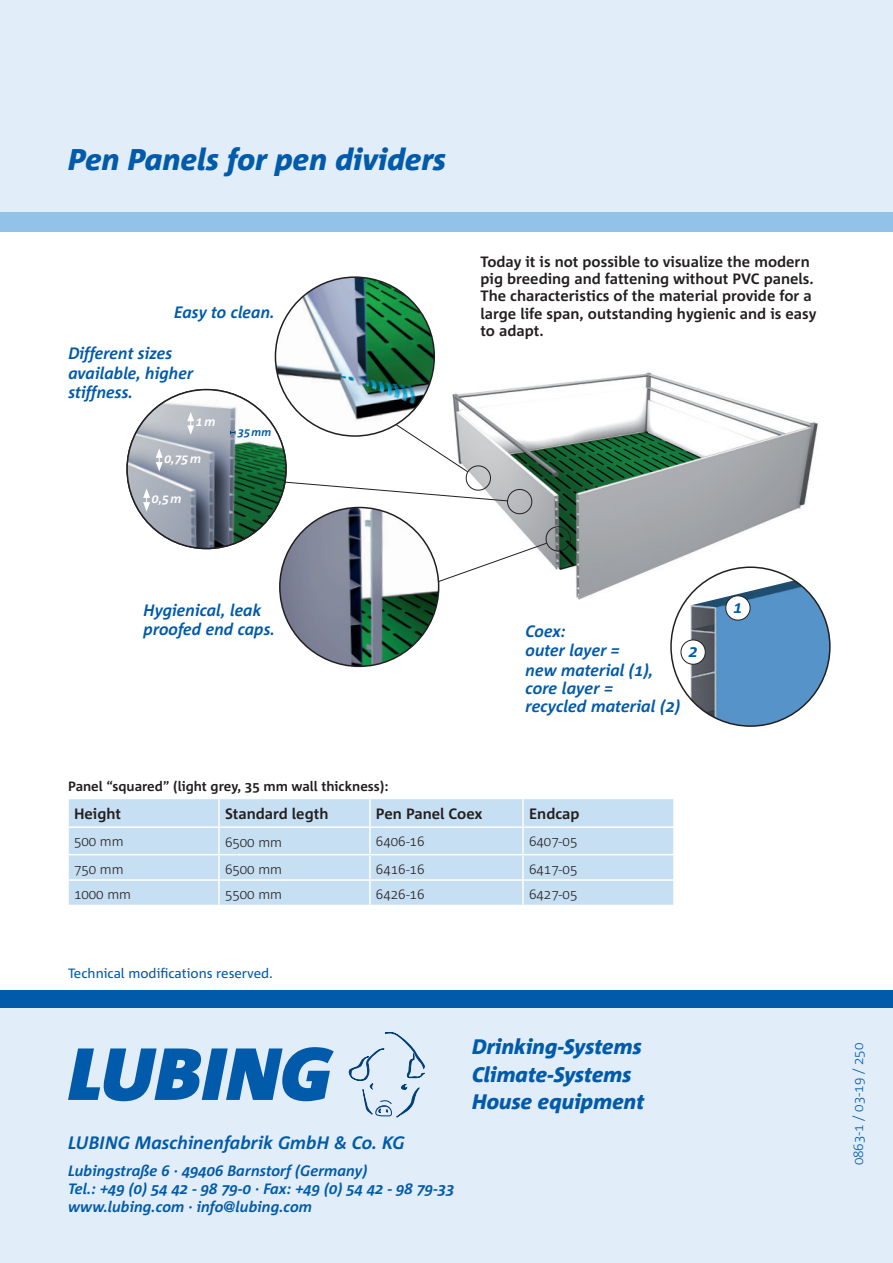
<style>
.page{position:relative;width:893px;height:1263px;background:#fff}
.page>*{position:absolute;margin:0;border:0;box-sizing:border-box;transform-origin:0 0}
.t1{font:italic 800 30px "Agro Sans";color:#015aaa}
.t2{font:italic 800 21px/27.8px "Agro Sans";color:#015aaa}
.t3{font:italic 700 18px "Agro Sans";color:#015aaa}
.t4{font:italic 700 16.5px/19.8px "Agro Sans";color:#015aaa}
.t5{font:700 15px/17.2px "Agro Sans";color:#231f20}
.t6{font:italic 700 15px/18px "Agro Sans";color:#015aaa}
.t7{font:300 13.5px "Agro Sans";color:#231f20}
.t8{font:700 13.5px "Agro Sans";color:#231f20}
.t9{font:13.5px "Agro Sans";color:#015aaa}
.t10{font:300 13.5px "Agro Sans";color:#015aaa}
.t11{font:italic 700 12.75px "Agro Sans";letter-spacing:.125em;color:#fff}
.t12{font:italic 700 11.25px "Agro Sans";color:#015aaa}
.s1{font-family:"Helvetica Neue LT Std"}
</style>
<div class="page">
<div style="left:0;top:0;width:893px;height:213px;background:#e1edf8"></div>
<div style="left:0;top:213px;width:893px;height:19px;background:#93c2e8"></div>
<div style="left:0;top:1008px;width:893px;height:255px;background:#e1edf8"></div>
<div style="left:0;top:991px;width:893px;height:17px;background:#015aaa"></div>
<svg style="left:68px;top:1047px;width:266px;height:54px"></svg>
<svg style="left:349px;top:1032px;width:76px;height:86px"></svg>
<img style="left:452px;top:372px;width:366px;height:232px">
<div style="left:545px;top:526px;width:26px;height:26px;border:1px solid #231f20;border-radius:50%"></div>
<svg style="left:426px;top:542px;width:122px;height:68px"></svg>
<div style="left:507px;top:489px;width:25px;height:25px;border:1px solid #231f20;border-radius:50%"></div>
<img style="left:275px;top:277px;width:159px;height:159px;border-radius:79px">
<img style="left:280px;top:507px;width:159px;height:159px;border-radius:79px">
<svg style="left:671px;top:567px;width:159px;height:159px"></svg>
<img style="left:691px;top:580px;width:138px;height:146px">
<div style="left:726px;top:596px;width:24px;height:24px;background:#fff;border-radius:50%"></div>
<div style="left:725px;top:595px;width:25px;height:25px;border:1px solid #231f20;border-radius:50%"></div>
<div style="left:681px;top:640px;width:24px;height:24px;background:#fff;border-radius:50%"></div>
<div style="left:681px;top:639px;width:25px;height:26px;border:1px solid #231f20;border-radius:50%"></div>
<img style="left:127px;top:390px;width:159px;height:158px;border-radius:79px">
<svg style="left:187px;top:412px;width:7px;height:23px"></svg>
<svg style="left:156px;top:448px;width:7px;height:23px"></svg>
<svg style="left:143px;top:488px;width:7px;height:24px"></svg>
<svg style="left:206px;top:418px;width:303px;height:84px"></svg>
<div style="left:69px;top:799px;width:604px;height:106px;background:#c7dff2"></div>
<hr style="left:218px;top:799px;width:2px;height:27px;background:#fff">
<hr style="left:369px;top:799px;width:2px;height:27px;background:#fff">
<hr style="left:522px;top:799px;width:2px;height:27px;background:#fff">
<hr style="left:67px;top:826px;width:152px;height:2px;background:#fff">
<hr style="left:219px;top:826px;width:151px;height:2px;background:#fff">
<hr style="left:218px;top:828px;width:2px;height:26px;background:#fff">
<hr style="left:370px;top:826px;width:153px;height:2px;background:#fff">
<hr style="left:523px;top:826px;width:152px;height:2px;background:#fff">
<hr style="left:522px;top:828px;width:2px;height:26px;background:#fff">
<hr style="left:67px;top:854px;width:152px;height:1px;background:#fff">
<hr style="left:219px;top:854px;width:151px;height:1px;background:#fff">
<hr style="left:218px;top:855px;width:2px;height:24px;background:#fff">
<hr style="left:370px;top:854px;width:153px;height:1px;background:#fff">
<hr style="left:523px;top:854px;width:152px;height:1px;background:#fff">
<hr style="left:522px;top:855px;width:2px;height:24px;background:#fff">
<hr style="left:67px;top:879px;width:152px;height:2px;background:#fff">
<hr style="left:219px;top:879px;width:151px;height:2px;background:#fff">
<hr style="left:218px;top:881px;width:2px;height:24px;background:#fff">
<hr style="left:370px;top:879px;width:153px;height:2px;background:#fff">
<hr style="left:523px;top:879px;width:152px;height:2px;background:#fff">
<hr style="left:522px;top:881px;width:2px;height:24px;background:#fff">
<hr style="left:369px;top:828px;width:2px;height:26px;background:#fff">
<hr style="left:369px;top:855px;width:2px;height:24px;background:#fff">
<hr style="left:369px;top:881px;width:2px;height:24px;background:#fff">
<h1 class="t1" style="left:68px;top:143px;width:380px">Pen Panels for pen dividers</h1>
<p class="t4" style="left:174px;top:302px;width:102px">Easy to clean.</p>
<p class="t4" style="left:68px;top:343px;width:126px">Different sizes available, higher stiffness.</p>
<p class="t11" style="left:196px;top:415px;width:21px">1m</p>
<p class="t11" style="left:164px;top:452px;width:38px">0,75m</p>
<p class="t11" style="left:152px;top:492px;width:31px">0,5m</p>
<p class="t12" style="left:238px;top:425px;width:35px">35mm</p>
<p class="t5" style="left:480px;top:253px;width:337px">Today it is not possible to visualize the modern pig breeding and fattening without PVC panels.<br>The characteristics of the material provide for a large life span, outstanding hygienic and is easy to adapt.</p>
<p class="t4" style="left:144px;top:600px;width:133px">Hygienical, leak proofed end caps.</p>
<p class="t4" style="left:525px;top:621px;width:130px">Coex:<br>outer layer = new material (1),</p>
<p class="t4" style="left:525px;top:680px;width:156px;line-height:18px">core layer =<br>recycled material (2)</p>
<p class="t4" style="left:689px;top:641px;width:10px">2</p>
<p class="t8" style="left:68px;top:778px;width:322px">Panel “squared” (light grey, 35 mm wall thickness):</p>
<p class="t5" style="left:74px;top:805px;width:49px">Height</p>
<p class="t5" style="left:225px;top:805px;width:105px">Standard legth</p>
<p class="t5" style="left:376px;top:805px;width:108px">Pen Panel Coex</p>
<p class="t5" style="left:529px;top:805px;width:52px">Endcap</p>
<p class="t7" style="left:74px;top:834px;width:51px">500 mm</p>
<p class="t7" style="left:225px;top:835px;width:59px">6500 mm</p>
<p class="t7" style="left:376px;top:834px;width:50px">6406-16</p>
<p class="t7" style="left:529px;top:834px;width:50px">6407-05</p>
<p class="t7" style="left:74px;top:862px;width:51px">750 mm</p>
<p class="t7" style="left:225px;top:862px;width:59px">6500 mm</p>
<p class="t7" style="left:376px;top:862px;width:50px">6416-16</p>
<p class="t7" style="left:529px;top:862px;width:50px">6417-05</p>
<p class="t7" style="left:74px;top:887px;width:59px">1000 mm</p>
<p class="t7" style="left:225px;top:887px;width:59px">5500 mm</p>
<p class="t7" style="left:376px;top:887px;width:50px">6426-16</p>
<p class="t7" style="left:529px;top:887px;width:50px">6427-05</p>
<p class="t9" style="left:68px;top:966px;width:206px">Technical modifications reserved.</p>
<p class="t3" style="left:68px;top:1133px;width:338px">LUBING Maschinenfabrik GmbH &amp; Co. KG</p>
<p class="t6" style="left:68px;top:1162px;width:388px">Lubingstraße 6 · 49406 Barnstorf (Germany)<br>Tel.: +49 (0) 54 42 - 98 79-0 · Fax: +49 (0) 54 42 - 98 79-33 www.lubing.com · info<span class="s1">@</span>lubing.com</p>
<h2 class="t2" style="left:472px;top:1033px;width:174px">Drinking-Systems<br>Climate-Systems<br>House equipment</h2>
<p class="t4" style="left:733px;top:597px;width:10px">1</p>
<p class="t10" style="left:851px;top:1165px;width:124px;rotate:-90deg">0863-1 / 03-19 / 250</p>
</div>
